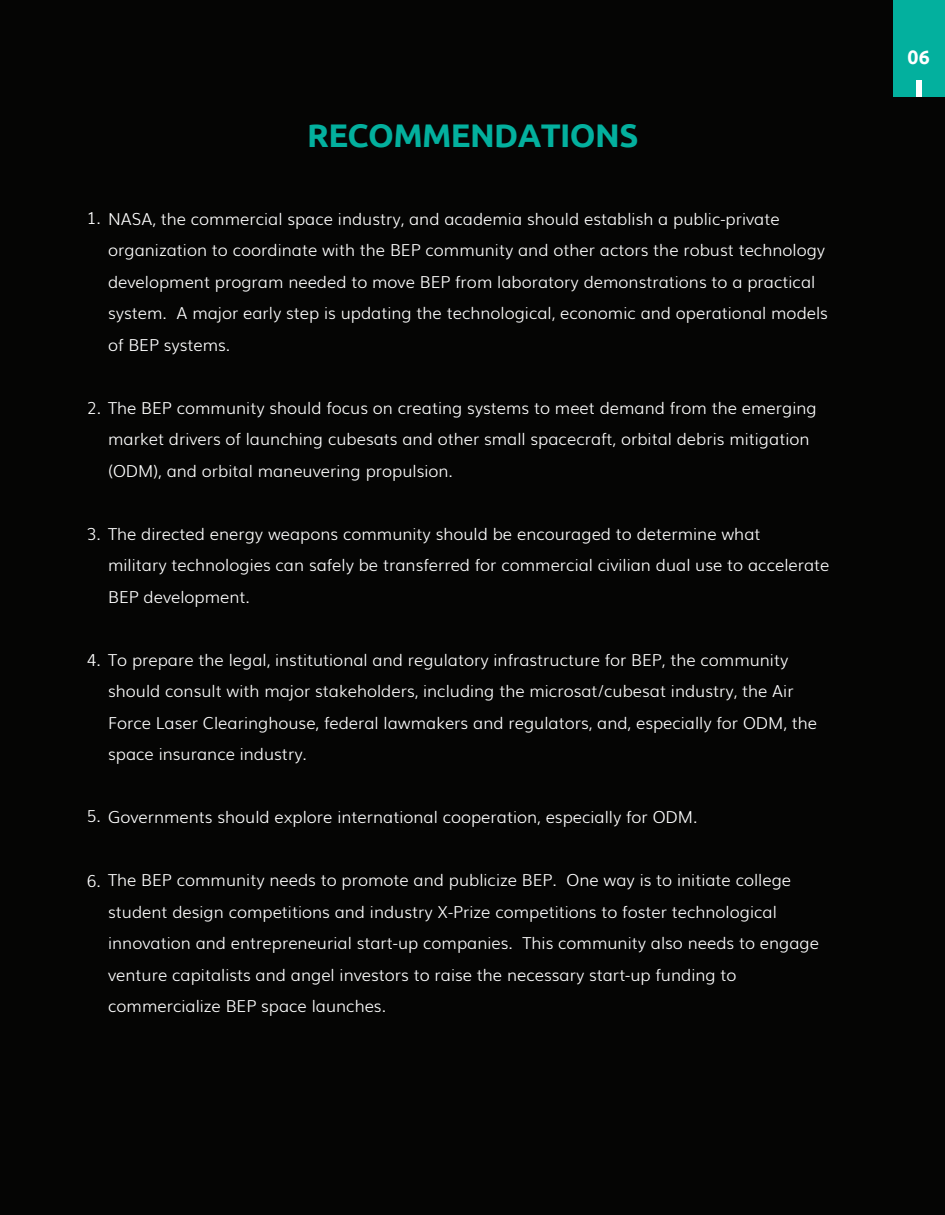
<style>
.page{position:relative;width:945px;height:1215px;background:#050504}
.page>*{position:absolute;margin:0;border:0;box-sizing:border-box;transform-origin:0 0}
.t1{font:700 32.7px "Ubuntu";letter-spacing:-.02em;color:#03b09e}
.t2{font:700 19.5px "Ubuntu";color:#fff}
.t3{font:300 16.5px/31.5px "Muli";color:#fff}
</style>
<div class="page">
<div style="left:893px;top:0;width:52px;height:96px;background:#03b09e"></div>
<div style="left:916px;top:80px;width:5px;height:16px;background:#fff"></div>
<h1 class="t1" style="left:307px;top:115px;width:333px">RECOMMENDATIONS</h1>
<p class="t3" style="left:108px;top:202px;width:721px;text-indent:-21px">1. NASA, the commercial space industry, and academia should establish a public-private organization to coordinate with the BEP community and other actors the robust technology development program needed to move BEP from laboratory demonstrations to a practical system. A major early step is updating the technological, economic and operational models of BEP systems.</p>
<p class="t3" style="left:108px;top:391px;width:710px;text-indent:-21px">2. The BEP community should focus on creating systems to meet demand from the emerging market drivers of launching cubesats and other small spacecraft, orbital debris mitigation (ODM), and orbital maneuvering propulsion.</p>
<p class="t3" style="left:108px;top:517px;width:723px;text-indent:-21px">3. The directed energy weapons community should be encouraged to determine what<br>military technologies can safely be transferred for commercial civilian dual use to accelerate<br>BEP development.</p>
<p class="t3" style="left:108px;top:643px;width:711px;text-indent:-21px">4. To prepare the legal, institutional and regulatory infrastructure for BEP, the community should consult with major stakeholders, including the microsat/cubesat industry, the Air Force Laser Clearinghouse, federal lawmakers and regulators, and, especially for ODM, the space insurance industry.</p>
<p class="t3" style="left:87px;top:800px;width:612px">5. Governments should explore international cooperation, especially for ODM.</p>
<p class="t3" style="left:108px;top:863px;width:712px;text-indent:-21px">6. The BEP community needs to promote and publicize BEP. One way is to initiate college student design competitions and industry X-Prize competitions to foster technological innovation and entrepreneurial start-up companies. This community also needs to engage venture capitalists and angel investors to raise the necessary start-up funding to commercialize BEP space launches.</p>
<p class="t2" style="left:908px;top:46px;width:24px">06</p>
</div>
